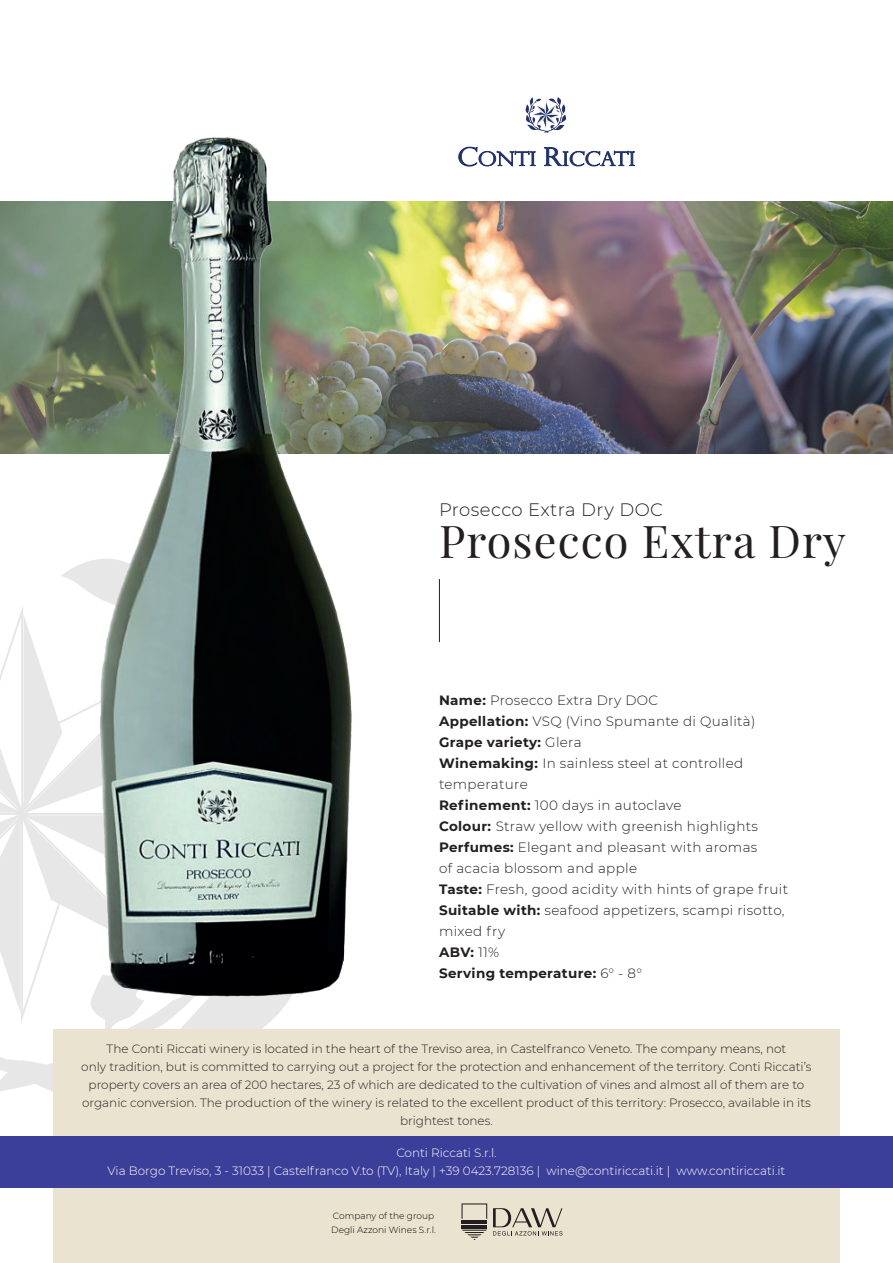
<style>
.page{position:relative;width:893px;height:1263px;background:#fff}
.page>*{position:absolute;margin:0;border:0;box-sizing:border-box;transform-origin:0 0}
.t1{font:45px "Playfair Display";letter-spacing:.025em;color:#231f20}
.t2{font:300 18px "Montserrat";letter-spacing:.025em;color:#231f20}
.t3{font:300 13.5px "Montserrat";letter-spacing:.025em;color:#231f20}
.t4{font:700 13.5px "Montserrat";letter-spacing:.025em;color:#231f20}
.t5{font:300 12px/18px "Montserrat";color:#231f20;text-align:center}
.t6{font:300 12px "Montserrat";color:#fff}
.t7{font:300 9px/13.5px "Montserrat";color:#000001}
.s1{font-weight:700}
.s2{font-weight:300}
</style>
<div class="page">
<svg style="left:0;top:559px;width:234px;height:533px"></svg>
<div style="left:53px;top:1030px;width:787px;height:233px;background:#eae3d0"></div>
<div style="left:0;top:1136px;width:893px;height:51px;background:#3c3f99"></div>
<img style="left:0;top:201px;width:893px;height:252px">
<svg style="left:526px;top:97px;width:40px;height:36px"></svg>
<svg style="left:459px;top:147px;width:76px;height:19px"></svg>
<svg style="left:544px;top:148px;width:91px;height:18px"></svg>
<hr style="left:439px;top:579px;width:1px;height:63px;background:#231f20">
<img style="left:100px;top:137px;width:253px;height:861px">
<svg style="left:461px;top:1203px;width:26px;height:37px"></svg>
<svg style="left:493px;top:1208px;width:69px;height:27px"></svg>
<p class="t2" style="left:439px;top:497px;width:226px">Prosecco Extra Dry DOC</p>
<p class="t1" style="left:439px;top:506px;width:408px">Prosecco Extra Dry</p>
<p class="t3" style="left:439px;top:691px;width:221px"><span class="s1">Name:</span> Prosecco Extra Dry DOC</p>
<p class="t3" style="left:439px;top:712px;width:318px"><span class="s1">Appellation:</span> VSQ (Vino Spumante di Qualità)</p>
<p class="t4" style="left:439px;top:732px;width:144px">Grape variety: <span class="s2">Glera</span></p>
<p class="t3" style="left:439px;top:754px;width:306px"><span class="s1">Winemaking:</span> In sainless steel at controlled</p>
<p class="t3" style="left:439px;top:775px;width:90px">temperature</p>
<p class="t3" style="left:439px;top:796px;width:244px"><span class="s1">Refinement:</span> 100 days in autoclave</p>
<p class="t3" style="left:439px;top:817px;width:320px"><span class="s1">Colour:</span> Straw yellow with greenish highlights</p>
<p class="t3" style="left:439px;top:838px;width:320px"><span class="s1">Perfumes:</span> Elegant and pleasant with aromas</p>
<p class="t3" style="left:439px;top:859px;width:200px">of acacia blossom and apple</p>
<p class="t3" style="left:439px;top:880px;width:351px"><span class="s1">Taste:</span> Fresh, good acidity with hints of grape fruit</p>
<p class="t3" style="left:439px;top:901px;width:347px"><span class="s1">Suitable with:</span> seafood appetizers, scampi risotto,</p>
<p class="t3" style="left:439px;top:922px;width:68px">mixed fry</p>
<p class="t4" style="left:439px;top:942px;width:62px">ABV: <span class="s2">11%</span></p>
<p class="t4" style="left:439px;top:963px;width:205px">Serving temperature: <span class="s2">6° - 8°</span></p>
<p class="t5" style="left:107px;top:1039px;width:681px">The Conti Riccati winery is located in the heart of the Treviso area, in Castelfranco Veneto. The company means, not</p>
<p class="t5" style="left:81px;top:1057px;width:732px">only tradition, but is committed to carrying out a project for the protection and enhancement of the territory. Conti Riccati’s property covers an area of 200 hectares, 23 of which are dedicated to the cultivation of vines and almost all of them are to organic conversion. The production of the winery is related to the excellent product of this territory: Prosecco, available in its brightest tones.</p>
<p class="t6" style="left:396px;top:1144px;width:102px">Conti Riccati S.r.l.</p>
<p class="t6" style="left:108px;top:1162px;width:679px">Via Borgo Treviso, 3 - 31033 | Castelfranco V.to (TV), Italy | +39 0423.728136 | wine@contiriccati.it | www.contiriccati.it</p>
<p class="t7" style="left:331px;top:1209px;width:106px">Company of the group<br>Degli Azzoni Wines S.r.l.</p>
</div>
